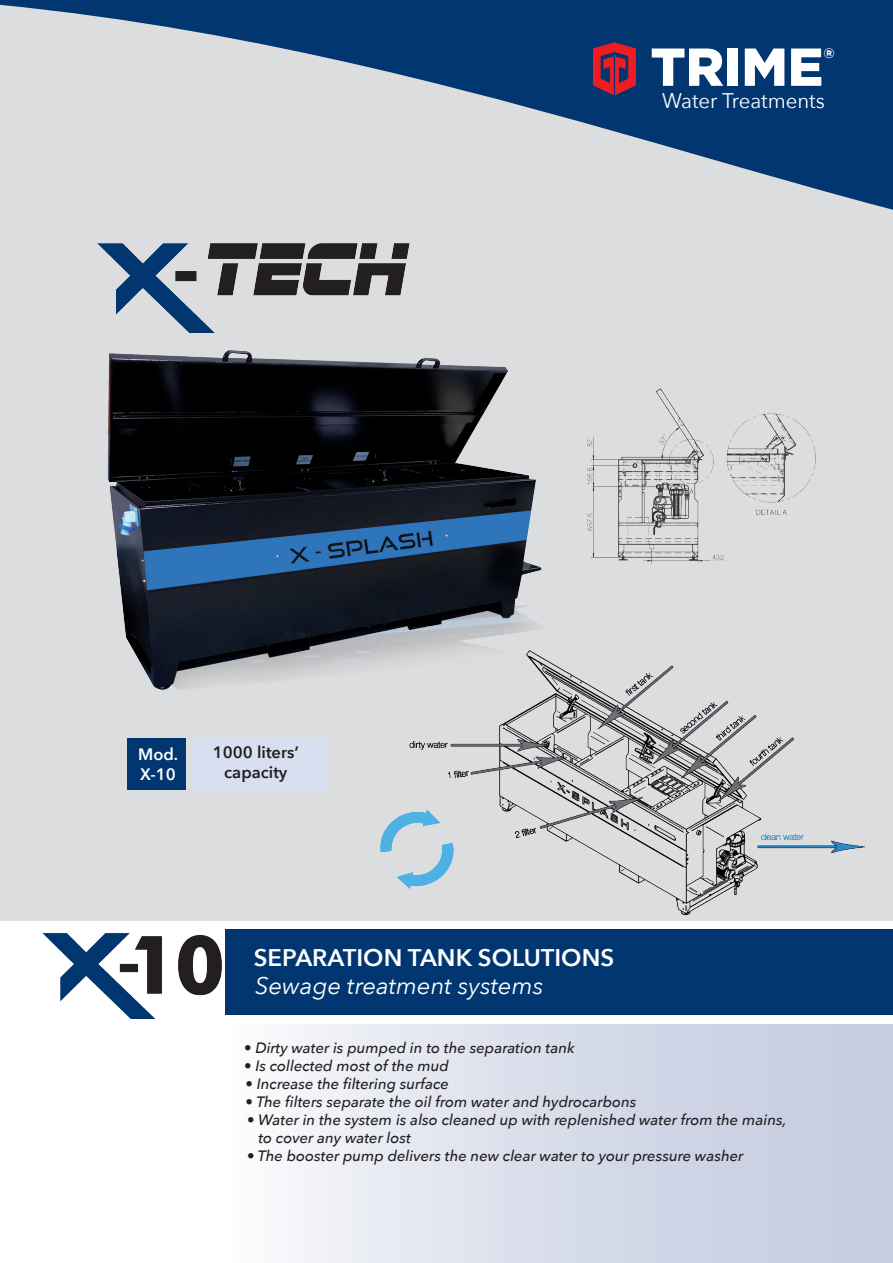
<style>
.page{position:relative;width:893px;height:1263px;background:#fff}
.page>*{position:absolute;margin:0;border:0;box-sizing:border-box;transform-origin:0 0}
.t1{font:900 53.25px "Gotham";color:#fff}
.t2{font:600 24px "Avenir Next";color:#fff}
.t3{font:italic 24px "Avenir Next";color:#fff}
.t4{font:21.15px "Avenir Next";color:#fff;scale:.96 1}
.t5{font:600 16.5px/19.8px "Avenir Next";color:#231f20;text-align:center}
.t6{font:600 16.5px/19.8px "Avenir Next";color:#fff}
.t7{font:italic 500 15px/18px "Avenir Next";color:#231f20}
.t8{font:900 13.65px "Gotham";color:#fff}
</style>
<div class="page">
<div style="left:0;top:0;width:893px;height:921px;background:#dcdddf"></div>
<div style="left:221px;top:1025px;width:672px;height:238px;background:linear-gradient(to right,#f7f8fb,#c0c7dd)"></div>
<div style="left:225px;top:929px;width:668px;height:85px;background:#013670"></div>
<img style="left:107px;top:350px;width:435px;height:340px">
<div style="left:127px;top:738px;width:59px;height:52px;background:#013670"></div>
<div style="left:191px;top:738px;width:137px;height:52px;background:#d7dff0"></div>
<img style="left:366px;top:642px;width:499px;height:273px">
<img style="left:373px;top:806px;width:88px;height:86px">
<img style="left:43px;top:933px;width:183px;height:85px">
<img style="left:98px;top:243px;width:312px;height:89px">
<svg style="left:0;top:0;width:893px;height:210px"></svg>
<svg style="left:593px;top:43px;width:43px;height:52px;background:#9e253c"></svg>
<img style="left:587px;top:388px;width:229px;height:176px">
<h1 class="t1" style="left:650px;top:36px;width:174px">TRIME</h1>
<p class="t8" style="left:823px;top:45px;width:13px">®</p>
<h3 class="t4" style="left:662px;top:82px;width:171px">Water Treatments</h3>
<p class="t6" style="left:138px;top:744px;width:41px">Mod.<br>X-10</p>
<p class="t5" style="left:213px;top:742px;width:88px">1000 liters’ capacity</p>
<h2 class="t2" style="left:254px;top:937px;width:362px">SEPARATION TANK SOLUTIONS</h2>
<h2 class="t3" style="left:255px;top:965px;width:290px">Sewage treatment systems</h2>
<p class="t7" style="left:244px;top:1038px;width:332px">• Dirty water is pumped in to the separation tank</p>
<p class="t7" style="left:244px;top:1056px;width:206px">• Is collected most of the mud</p>
<p class="t7" style="left:246px;top:1074px;width:205px">• Increase the filtering surface</p>
<p class="t7" style="left:246px;top:1092px;width:393px">• The filters separate the oil from water and hydrocarbons</p>
<p class="t7" style="left:258px;top:1110px;width:530px;text-indent:-11px">• Water in the system is also cleaned up with replenished water from the mains, to cover any water lost</p>
<p class="t7" style="left:247px;top:1146px;width:498px">• The booster pump delivers the new clear water to your pressure washer</p>
</div>
